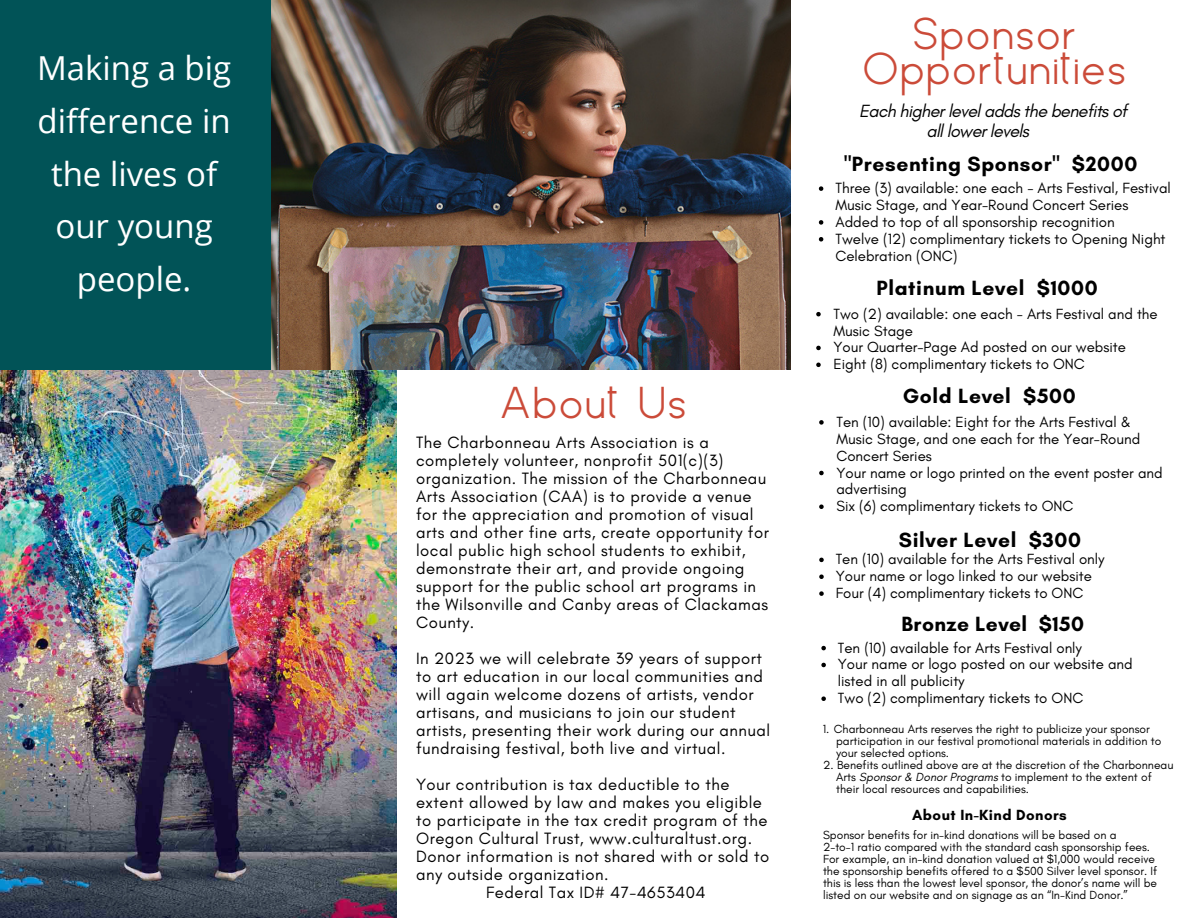
<style>
.page{position:relative;width:1188px;height:918px;background:#fff}
.page>*{position:absolute;margin:0;border:0;box-sizing:border-box;transform-origin:0 0}
.t1{font:300 36px/35.2px "Glasgow";letter-spacing:.08em;color:#cb4b39;text-align:center}
.t2{font:33px/52.5px "Open Sans";color:#fff;text-align:center}
.t3{font:700 21px "Glacial Indifference";letter-spacing:.03em;color:#000}
.t4{font:italic 18px/20.2px "Glacial Indifference";letter-spacing:-.035em;color:#000}
.t5{font:16.65px/18px "Glacial Indifference";letter-spacing:.03em;color:#000}
.t6{font:15px/16.8px "Glacial Indifference";color:#000}
.t7{font:700 15px "Glacial Indifference";letter-spacing:.03em;color:#000}
.t8{font:12px/12px "Glacial Indifference";color:#000}
.s1{font-style:italic}
</style>
<div class="page">
<div style="left:0;top:0;width:383px;height:918px;background:#015357"></div>
<img style="left:272px;top:0;width:518px;height:370px">
<img style="left:0;top:370px;width:396px;height:548px">
<svg style="left:819px;top:186px;width:4px;height:5px"></svg>
<svg style="left:819px;top:220px;width:4px;height:5px"></svg>
<svg style="left:819px;top:237px;width:4px;height:5px"></svg>
<svg style="left:816px;top:312px;width:5px;height:4px"></svg>
<svg style="left:816px;top:346px;width:5px;height:4px"></svg>
<svg style="left:816px;top:363px;width:5px;height:4px"></svg>
<svg style="left:819px;top:420px;width:5px;height:5px"></svg>
<svg style="left:819px;top:471px;width:5px;height:4px"></svg>
<svg style="left:819px;top:505px;width:5px;height:4px"></svg>
<svg style="left:819px;top:558px;width:5px;height:4px"></svg>
<svg style="left:819px;top:574px;width:5px;height:5px"></svg>
<svg style="left:819px;top:591px;width:5px;height:5px"></svg>
<svg style="left:821px;top:646px;width:5px;height:4px"></svg>
<svg style="left:821px;top:663px;width:5px;height:4px"></svg>
<svg style="left:821px;top:696px;width:5px;height:5px"></svg>
<h2 class="t2" style="left:37px;top:41px;width:196px">Making a big difference in the lives of our young people.</h2>
<h1 class="t1" style="left:501px;top:386px;width:187px">About Us</h1>
<p class="t5" style="left:416px;top:433px;width:354px">The Charbonneau Arts Association is a completely volunteer, nonprofit 501(c)(3) organization. The mission of the Charbonneau Arts Association (CAA) is to provide a venue for the appreciation and promotion of visual arts and other fine arts, create opportunity for local public high school students to exhibit, demonstrate their art, and provide ongoing support for the public school art programs in the Wilsonville and Canby areas of Clackamas County.</p>
<p class="t5" style="left:416px;top:649px;width:356px">In 2023 we will celebrate 39 years of support to art education in our local communities and will again welcome dozens of artists, vendor artisans, and musicians to join our student artists, presenting their work during our annual fundraising festival, both live and virtual.</p>
<p class="t5" style="left:416px;top:775px;width:315px">Your contribution is tax deductible to the</p>
<p class="t5" style="left:416px;top:793px;width:347px">extent allowed by law and makes you eligible</p>
<p class="t5" style="left:416px;top:811px;width:353px">to participate in the tax credit program of the</p>
<p class="t5" style="left:416px;top:829px;width:338px">Oregon Cultural Trust, www.culturaltust.org.</p>
<p class="t5" style="left:416px;top:847px;width:355px">Donor information is not shared with or sold to</p>
<p class="t5" style="left:416px;top:865px;width:194px">any outside organization.</p>
<p class="t5" style="left:486px;top:883px;width:221px">Federal Tax ID# 47-4653404</p>
<h1 class="t1" style="left:864px;top:17px;width:264px">Sponsor<br>Opportunities</h1>
<p class="t4" style="left:926px;top:101px;width:202px;text-indent:-67px">Each higher level adds the benefits of all lower levels</p>
<p class="t3" style="left:844px;top:151px;width:295px">"Presenting Sponsor" $2000</p>
<p class="t6" style="left:835px;top:179px;width:337px">Three (3) available: one each - Arts Festival, Festival Music Stage, and Year-Round Concert Series Added to top of all sponsorship recognition<br>Twelve (12) complimentary tickets to Opening Night Celebration (ONC)</p>
<p class="t3" style="left:876px;top:275px;width:223px">Platinum Level $1000</p>
<p class="t6" style="left:833px;top:305px;width:326px">Two (2) available: one each - Arts Festival and the Music Stage<br>Your Quarter-Page Ad posted on our website Eight (8) complimentary tickets to ONC</p>
<p class="t3" style="left:903px;top:383px;width:175px">Gold Level $500</p>
<p class="t6" style="left:836px;top:413px;width:328px">Ten (10) available: Eight for the Arts Festival &amp; Music Stage, and one each for the Year-Round Concert Series<br>Your name or logo printed on the event poster and advertising<br>Six (6) complimentary tickets to ONC</p>
<p class="t3" style="left:899px;top:527px;width:184px">Silver Level $300</p>
<p class="t6" style="left:836px;top:551px;width:270px">Ten (10) available for the Arts Festival only<br>Your name or logo linked to our website<br>Four (4) complimentary tickets to ONC</p>
<p class="t3" style="left:902px;top:611px;width:184px">Bronze Level $150</p>
<p class="t6" style="left:838px;top:639px;width:296px">Ten (10) available for Arts Festival only<br>Your name or logo posted on our website and listed in all publicity<br>Two (2) complimentary tickets to ONC</p>
<p class="t8" style="left:836px;top:723px;width:327px;text-indent:-13px">1. Charbonneau Arts reserves the right to publicize your sponsor participation in our festival promotional materials in addition to your selected options.</p>
<p class="t8" style="left:836px;top:759px;width:339px;text-indent:-13px">2. Benefits outlined above are at the discretion of the Charbonneau<br>Arts <span class="s1">Sponsor &amp; Donor Programs</span> to implement to the extent of their local resources and capabilities.</p>
<p class="t7" style="left:912px;top:806px;width:156px">About In-Kind Donors</p>
<p class="t8" style="left:823px;top:829px;width:336px">Sponsor benefits for in-kind donations will be based on a<br>2-to-1 ratio compared with the standard cash sponsorship fees.<br>For example, an in-kind donation valued at $1,000 would receive the sponsorship benefits offered to a $500 Silver level sponsor. If this is less than the lowest level sponsor, the donor’s name will be listed on our website and on signage as an “In-Kind Donor.”</p>
</div>
